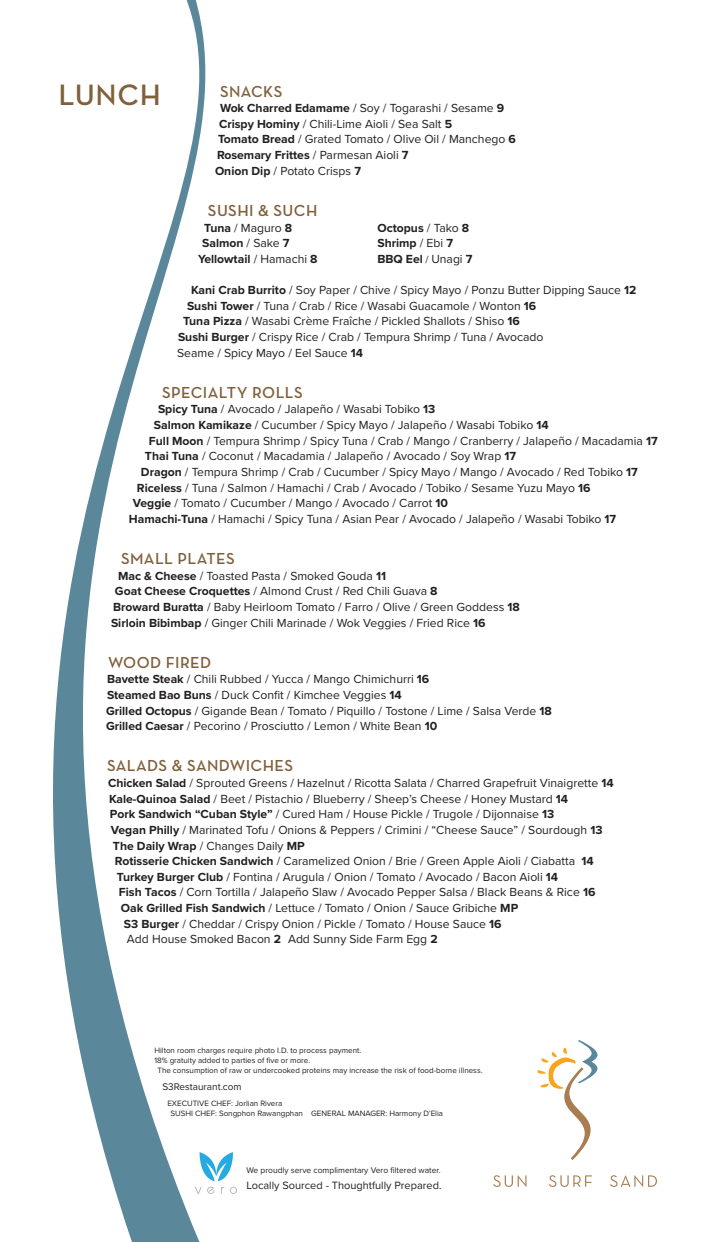
<style>
.page{position:relative;width:702px;height:1242px;background:#fff}
.page>*{position:absolute;margin:0;border:0;box-sizing:border-box;transform-origin:0 0}
.t1{font:600 30px "Neutraface Text";letter-spacing:.025em;color:#81603c}
.t2{font:600 16.2px "Neutraface Text";letter-spacing:.025em;color:#81603c}
.t3{font:12.2px/15.6px "Proxima Nova";color:#231f20}
.t4{font:700 12.2px/15.6px "Proxima Nova";color:#231f20}
.t5{font:11px "Proxima Nova";color:#231f20}
.t6{font:10px "Proxima Nova";color:#231f20}
.t7{font:8.5px "Proxima Nova";color:#231f20}
.t8{font:8px/10.2px "Proxima Nova";color:#231f20}
.s1{font-weight:700}
.s2{font-weight:400}
.s3{font-weight:400;font-size:10.5px}
</style>
<div class="page">
<svg style="left:53px;top:0;width:153px;height:1242px"></svg>
<svg style="left:537px;top:1040px;width:61px;height:120px"></svg>
<svg style="left:493px;top:1175px;width:33px;height:12px"></svg>
<svg style="left:549px;top:1175px;width:43px;height:12px"></svg>
<svg style="left:610px;top:1175px;width:47px;height:12px"></svg>
<img style="left:189px;top:1147px;width:48px;height:53px">
<h1 class="t1" style="left:58px;top:76px;width:104px">LUNCH</h1>
<h2 class="t2" style="left:220px;top:81px;width:64px">SNACKS</h2>
<p class="t3" style="left:220px;top:101px;width:286px"><span class="s1">Wok Charred Edamame</span> / Soy / Togarashi / Sesame <span class="s1">9</span></p>
<p class="t3" style="left:219px;top:116px;width:235px"><span class="s1">Crispy Hominy</span> / Chili-Lime Aioli / Sea Salt <span class="s1">5</span></p>
<p class="t3" style="left:218px;top:132px;width:300px"><span class="s1">Tomato Bread</span> / Grated Tomato / Olive Oil / Manchego <span class="s1">6</span></p>
<p class="t4" style="left:217px;top:148px;width:193px">Rosemary Frittes <span class="s2">/ Parmesan Aioli</span> 7</p>
<p class="t3" style="left:215px;top:163px;width:147px"><span class="s1">Onion Dip</span> / Potato Crisps <span class="s1">7</span></p>
<h2 class="t2" style="left:208px;top:200px;width:111px">SUSHI &amp; SUCH</h2>
<p class="t3" style="left:204px;top:220px;width:90px"><span class="s1">Tuna</span> / Maguro <span class="s1">8</span></p>
<p class="t4" style="left:202px;top:236px;width:89px">Salmon <span class="s2">/ Sake</span> 7</p>
<p class="t4" style="left:198px;top:251px;width:121px">Yellowtail <span class="s2">/ Hamachi</span> 8</p>
<p class="t4" style="left:377px;top:220px;width:97px">Octopus <span class="s2">/ Tako</span> 8<br>Shrimp <span class="s2">/ Ebi</span> 7<br>BBQ Eel <span class="s3">/</span> <span class="s2">Unagi</span> 7</p>
<p class="t3" style="left:191px;top:282px;width:447px"><span class="s1">Kani Crab Burrito</span> / Soy Paper / Chive / Spicy Mayo / Ponzu Butter Dipping Sauce <span class="s1">12</span></p>
<p class="t3" style="left:187px;top:298px;width:351px"><span class="s1">Sushi Tower</span> / Tuna / Crab / Rice / Wasabi Guacamole / Wonton <span class="s1">16</span></p>
<p class="t3" style="left:183px;top:314px;width:339px"><span class="s1">Tuna Pizza</span> / Wasabi Crème Fraîche / Pickled Shallots / Shiso <span class="s1">16</span></p>
<p class="t3" style="left:178px;top:329px;width:367px"><span class="s1">Sushi Burger</span> / Crispy Rice / Crab / Tempura Shrimp / Tuna / Avocado</p>
<p class="t3" style="left:177px;top:345px;width:188px">Seame / Spicy Mayo / Eel Sauce <span class="s1">14</span></p>
<h2 class="t2" style="left:162px;top:382px;width:142px">SPECIALTY ROLLS</h2>
<p class="t3" style="left:158px;top:402px;width:279px"><span class="s1">Spicy Tuna</span> / Avocado / Jalapeño / Wasabi Tobiko <span class="s1">13</span></p>
<p class="t3" style="left:154px;top:417px;width:396px"><span class="s1">Salmon Kamikaze</span> / Cucumber / Spicy Mayo / Jalapeño / Wasabi Tobiko <span class="s1">14</span></p>
<p class="t3" style="left:149px;top:433px;width:510px"><span class="s1">Full Moon</span> / Tempura Shrimp / Spicy Tuna / Crab / Mango / Cranberry / Jalapeño / Macadamia <span class="s1">17</span></p>
<p class="t3" style="left:145px;top:449px;width:373px"><span class="s1">Thai Tuna</span> / Coconut / Macadamia / Jalapeño / Avocado / Soy Wrap <span class="s1">17</span></p>
<p class="t3" style="left:141px;top:464px;width:498px"><span class="s1">Dragon</span> / Tempura Shrimp / Crab / Cucumber / Spicy Mayo / Mango / Avocado / Red Tobiko <span class="s1">17</span></p>
<p class="t3" style="left:137px;top:480px;width:455px"><span class="s1">Riceless</span> / Tuna / Salmon / Hamachi / Crab / Avocado / Tobiko / Sesame Yuzu Mayo <span class="s1">16</span></p>
<p class="t3" style="left:133px;top:496px;width:317px"><span class="s1">Veggie</span> / Tomato / Cucumber / Mango / Avocado / Carrot <span class="s1">10</span></p>
<p class="t3" style="left:129px;top:511px;width:489px"><span class="s1">Hamachi-Tuna</span> / Hamachi / Spicy Tuna / Asian Pear / Avocado / Jalapeño / Wasabi Tobiko <span class="s1">17</span></p>
<h2 class="t2" style="left:121px;top:548px;width:115px">SMALL PLATES</h2>
<p class="t3" style="left:118px;top:568px;width:270px"><span class="s1">Mac &amp; Cheese</span> / Toasted Pasta / Smoked Gouda <span class="s1">11</span></p>
<p class="t3" style="left:115px;top:584px;width:324px"><span class="s1">Goat Cheese Croquettes</span> / Almond Crust / Red Chili Guava <span class="s1">8</span></p>
<p class="t3" style="left:113px;top:599px;width:408px"><span class="s1">Broward Buratta</span> / Baby Heirloom Tomato / Farro / Olive / Green Goddess <span class="s1">18</span></p>
<p class="t3" style="left:111px;top:615px;width:376px"><span class="s1">Sirloin Bibimbap</span> / Ginger Chili Marinade / Wok Veggies / Fried Rice <span class="s1">16</span></p>
<h2 class="t2" style="left:108px;top:652px;width:105px">WOOD FIRED</h2>
<p class="t3" style="left:106px;top:672px;width:447px"><span class="s1">Bavette Steak</span> / Chili Rubbed / Yucca / Mango Chimichurri <span class="s1">16<br>Steamed Bao Buns</span> / Duck Confit / Kimchee Veggies <span class="s1">14<br>Grilled Octopus</span> / Gigande Bean / Tomato / Piquillo / Tostone / Lime / Salsa Verde <span class="s1">18<br>Grilled Caesar</span> / Pecorino / Prosciutto / Lemon / White Bean <span class="s1">10</span></p>
<h2 class="t2" style="left:107px;top:756px;width:188px">SALADS &amp; SANDWICHES</h2>
<p class="t3" style="left:108px;top:775px;width:507px"><span class="s1">Chicken Salad</span> / Sprouted Greens / Hazelnut / Ricotta Salata / Charred Grapefruit Vinaigrette <span class="s1">14</span></p>
<p class="t3" style="left:109px;top:791px;width:461px"><span class="s1">Kale-Quinoa Salad</span> / Beet / Pistachio / Blueberry / Sheep’s Cheese / Honey Mustard <span class="s1">14</span></p>
<p class="t3" style="left:110px;top:807px;width:446px"><span class="s1">Pork Sandwich “Cuban Style”</span> / Cured Ham / House Pickle / Trugole / Dijonnaise <span class="s1">13</span></p>
<p class="t3" style="left:111px;top:822px;width:493px"><span class="s1">Vegan Philly</span> / Marinated Tofu / Onions &amp; Peppers / Crimini / “Cheese Sauce” / Sourdough <span class="s1">13</span></p>
<p class="t4" style="left:113px;top:838px;width:193px">The Daily Wrap <span class="s2">/ Changes Daily</span> MP</p>
<p class="t3" style="left:115px;top:854px;width:480px"><span class="s1">Rotisserie Chicken Sandwich</span> / Caramelized Onion / Brie / Green Apple Aioli / Ciabatta <span class="s1">14</span></p>
<p class="t3" style="left:117px;top:869px;width:443px"><span class="s1">Turkey Burger Club</span> / Fontina / Arugula / Onion / Tomato / Avocado / Bacon Aioli <span class="s1">14</span></p>
<p class="t3" style="left:119px;top:885px;width:478px"><span class="s1">Fish Tacos</span> / Corn Tortilla / Jalapeño Slaw / Avocado Pepper Salsa / Black Beans &amp; Rice <span class="s1">16</span></p>
<p class="t3" style="left:121px;top:901px;width:399px"><span class="s1">Oak Grilled Fish Sandwich</span> / Lettuce / Tomato / Onion / Sauce Gribiche <span class="s1">MP</span></p>
<p class="t3" style="left:124px;top:916px;width:379px"><span class="s1">S3 Burger</span> / Cheddar / Crispy Onion / Pickle / Tomato / House Sauce <span class="s1">16</span></p>
<p class="t3" style="left:127px;top:932px;width:312px">Add House Smoked Bacon <span class="s1">2</span> Add Sunny Side Farm Egg <span class="s1">2</span></p>
<p class="t8" style="left:154px;top:1045px;width:208px">Hilton room charges require photo I.D. to process payment.</p>
<p class="t8" style="left:154px;top:1055px;width:157px">18% gratuity added to parties of five or more.</p>
<p class="t8" style="left:157px;top:1066px;width:327px">The consumption of raw or undercooked proteins may increase the risk of food-borne illness.</p>
<p class="t6" style="left:162px;top:1080px;width:81px">S3Restaurant.com</p>
<p class="t8" style="left:170px;top:1098px;width:274px;text-indent:-3px">EXECUTIVE CHEF: Jorlian Rivera<br>SUSHI CHEF: Songphon Rawangphan GENERAL MANAGER: Harmony D’Elia</p>
<p class="t7" style="left:246px;top:1166px;width:196px">We proudly serve complimentary Vero filtered water.</p>
<p class="t5" style="left:246px;top:1179px;width:197px">Locally Sourced - Thoughtfully Prepared.</p>
</div>
